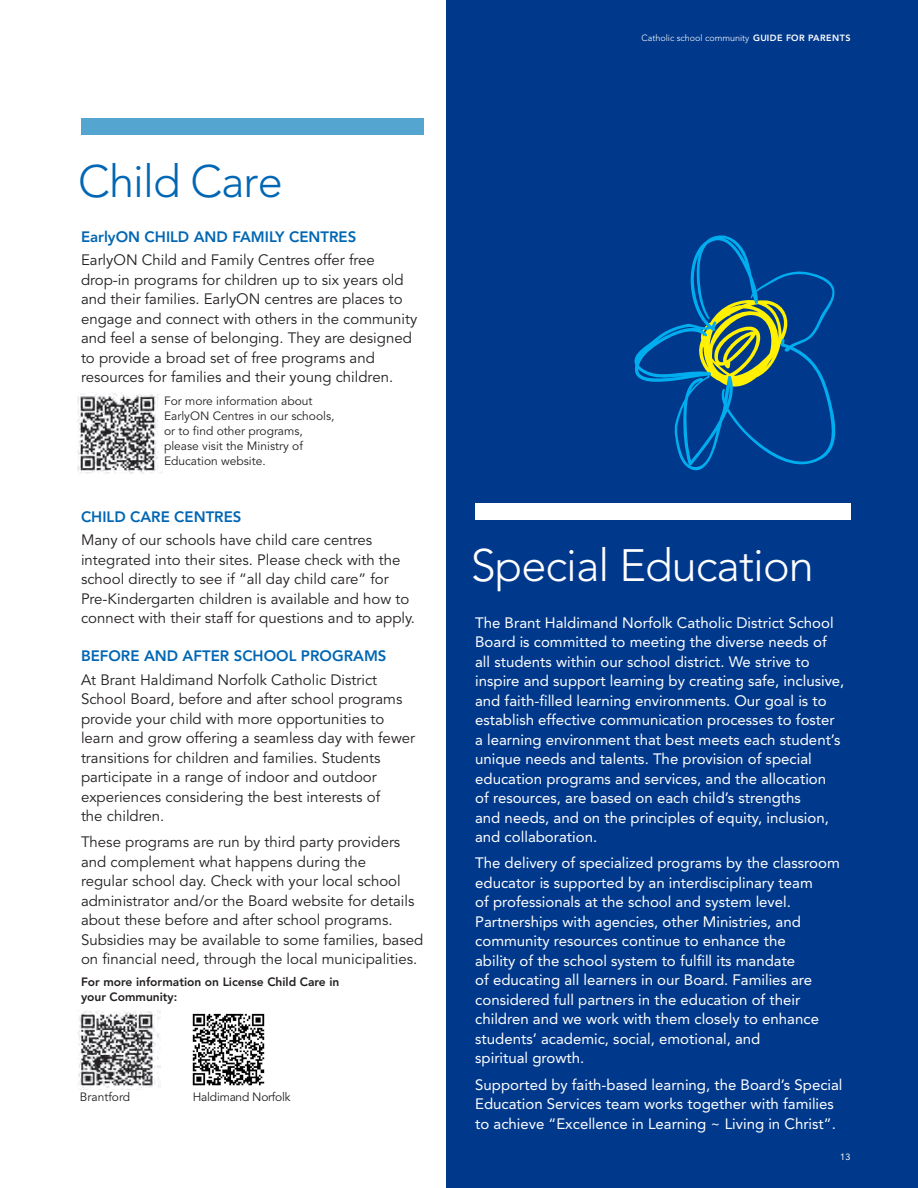
<style>
.page{position:relative;width:918px;height:1188px;background:#fff}
.page>*{position:absolute;margin:0;border:0;box-sizing:border-box;transform-origin:0 0}
.t1{font:300 45px "Avenir LT Std";letter-spacing:-.02em;color:#fff}
.t2{font:300 45px "Avenir LT Std";letter-spacing:-.02em;color:#0166b3}
.t3{font:15px/19.5px "Avenir LT Std";color:#fff}
.t4{font:15px/19.5px "Avenir LT Std";color:#231f20}
.t5{font:800 15px "Avenir LT Std";color:#0166b3}
.t6{font:12px/15px "Avenir LT Std";color:#231f20}
.t7{font:800 12px/15px "Avenir LT Std";color:#231f20}
.t8{font:12px "Avenir LT Std";letter-spacing:-.02em;color:#231f20}
.t9{font:300 9px "Avenir LT Std";color:#fff}
.t10{font:9px "Avenir LT Std";color:#fff}
.s1{font-weight:800}
</style>
<div class="page">
<div style="left:446px;top:0;width:472px;height:1188px;background:#00398c"></div>
<div style="left:81px;top:119px;width:342px;height:16px;background:#54a6d0"></div>
<div style="left:475px;top:503px;width:375px;height:16px;background:#fff"></div>
<svg style="left:634px;top:235px;width:202px;height:236px"></svg>
<img style="left:77px;top:393px;width:86px;height:81px">
<img style="left:78px;top:1011px;width:83px;height:77px">
<img style="left:192px;top:1013px;width:73px;height:73px">
<p class="t2" style="left:78px;top:155px;width:206px">Child Care</p>
<p class="t5" style="left:81px;top:228px;width:277px">EarlyON CHILD AND FAMILY CENTRES</p>
<p class="t4" style="left:81px;top:251px;width:338px">EarlyON Child and Family Centres offer free drop-in programs for children up to six years old and their families. EarlyON centres are places to engage and connect with others in the community and feel a sense of belonging. They are designed to provide a broad set of free programs and resources for families and their young children.</p>
<p class="t6" style="left:164px;top:394px;width:172px">For more information about<br>EarlyON Centres in our schools, or to find other programs, please visit the Ministry of<br>Education website.</p>
<p class="t5" style="left:81px;top:508px;width:162px">CHILD CARE CENTRES</p>
<p class="t4" style="left:81px;top:531px;width:336px">Many of our schools have child care centres integrated into their sites. Please check with the school directly to see if “all day child care” for Pre-Kindergarten children is available and how to connect with their staff for questions and to apply.</p>
<p class="t5" style="left:81px;top:647px;width:307px">BEFORE AND AFTER SCHOOL PROGRAMS</p>
<p class="t4" style="left:81px;top:670px;width:336px">At Brant Haldimand Norfolk Catholic District School Board, before and after school programs provide your child with more opportunities to learn and grow offering a seamless day with fewer transitions for children and families. Students participate in a range of indoor and outdoor experiences considering the best interests of<br>the children.</p>
<p class="t4" style="left:81px;top:833px;width:344px">These programs are run by third party providers and complement what happens during the<br>regular school day. Check with your local school administrator and/or the Board website for details about these before and after school programs.<br>Subsidies may be available to some families, based on financial need, through the local municipalities.</p>
<p class="t7" style="left:81px;top:975px;width:260px">For more information on License Child Care in your Community:</p>
<p class="t6" style="left:80px;top:1090px;width:52px">Brantford</p>
<p class="t8" style="left:193px;top:1090px;width:99px">Haldimand Norfolk</p>
<p class="t9" style="left:641px;top:33px;width:211px">Catholic school community <span class="s1">GUIDE FOR PARENTS</span></p>
<p class="t1" style="left:471px;top:539px;width:345px">Special Education</p>
<p class="t3" style="left:475px;top:613px;width:371px">The Brant Haldimand Norfolk Catholic District School Board is committed to meeting the diverse needs of all students within our school district. We strive to inspire and support learning by creating safe, inclusive, and faith-filled learning environments. Our goal is to establish effective communication processes to foster a learning environment that best meets each student’s unique needs and talents. The provision of special education programs and services, and the allocation<br>of resources, are based on each child’s strengths<br>and needs, and on the principles of equity, inclusion, and collaboration.</p>
<p class="t3" style="left:475px;top:853px;width:366px">The delivery of specialized programs by the classroom educator is supported by an interdisciplinary team<br>of professionals at the school and system level.<br>Partnerships with agencies, other Ministries, and community resources continue to enhance the<br>ability of the school system to fulfill its mandate<br>of educating all learners in our Board. Families are considered full partners in the education of their children and we work with them closely to enhance students’ academic, social, emotional, and<br>spiritual growth.</p>
<p class="t3" style="left:475px;top:1075px;width:369px">Supported by faith-based learning, the Board’s Special<br>Education Services team works together with families to achieve “Excellence in Learning ~ Living in Christ”.</p>
<p class="t10" style="left:840px;top:1152px;width:12px">13</p>
</div>
